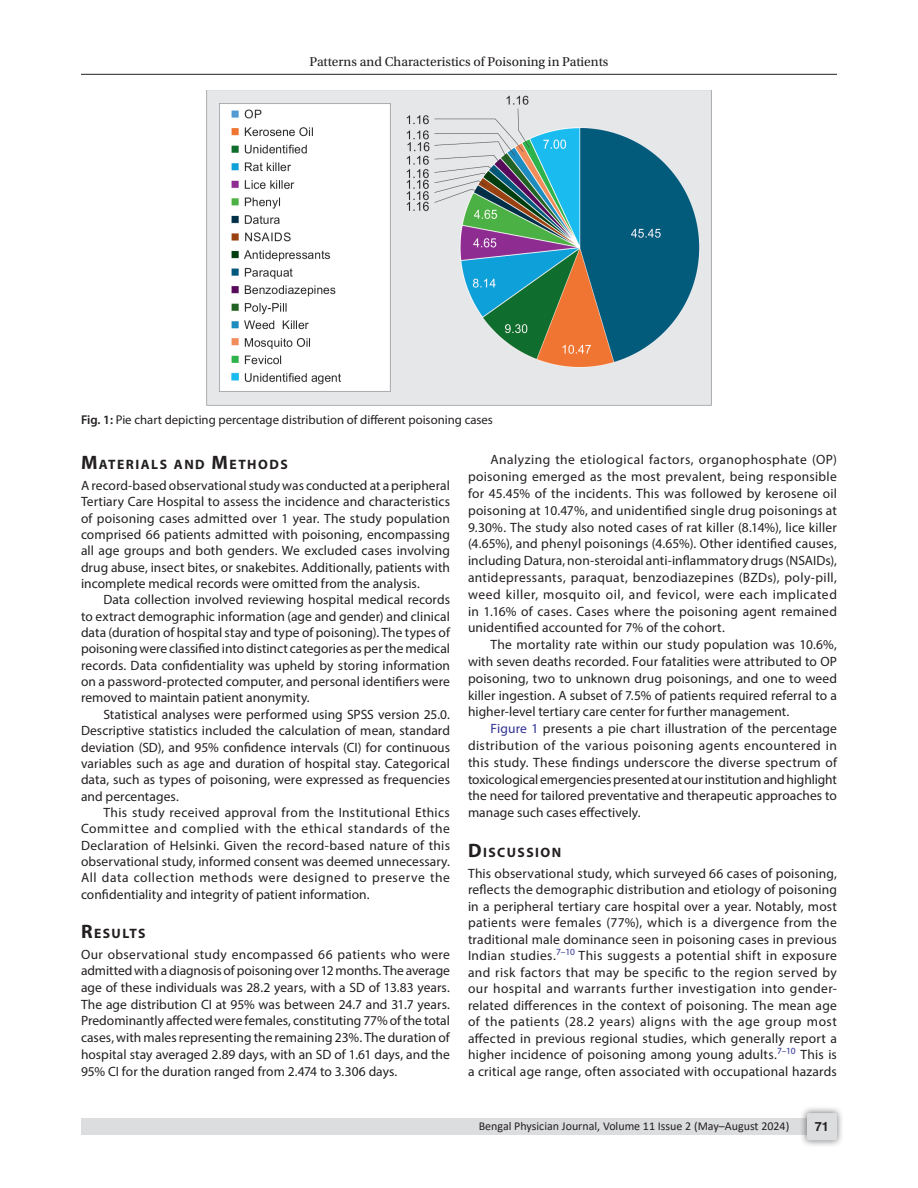
<style>
.page{position:relative;width:918px;height:1188px;background:#fff}
.page>*{position:absolute;margin:0;border:0;box-sizing:border-box;transform-origin:0 0}
.Head-1{font:700 13.65px "Myriad Pro";letter-spacing:.105em;color:#231f20}
.Para-Indent{font:13.5px/16.8px "Myriad Pro";letter-spacing:.005em;color:#231f20;text-align:justify}
.Para-NoIndent{font:13.5px/16.5px "Myriad Pro";letter-spacing:.005em;color:#231f20;text-align:justify}
.t1{font:13.5px "Utopia Std";color:#231f20}
.FigCaption{font:12.75px "Myriad Pro";color:#231f20}
.t2{font:700 12.75px "Helvetica LT Std";color:#231f20}
.t3{font:12px "Calibri";color:#231f20}
.s1{font-weight:600}
.s2{font-size:19.5px}
.s3{color:#2e3092}
</style>
<div class="page">
<hr style="left:81px;top:74px;width:756px;height:1px;background:#231f20">
<div style="left:81px;top:1119px;width:756px;height:16px;background:#dcdddf"></div>
<div style="left:800px;top:1106px;width:44px;height:41px;background:#231f20;opacity:.61"></div>
<div style="left:807px;top:1113px;width:30px;height:27px;background:#dcdddf;border-radius:2px"></div>
<img style="left:207px;top:90px;width:504px;height:316px">
<p class="t1" style="left:310px;top:55px;width:300px">Patterns and Characteristics of Poisoning in Patients</p>
<p class="FigCaption" style="left:81px;top:412px;width:414px"><span class="s1">Fig. 1:</span> Pie chart depicting percentage distribution of different poisoning cases</p>
<p class="Head-1" style="left:81px;top:455px;width:208px"><span class="s2">M</span>ATERIALS AND <span class="s2">M</span>ETHODS</p>
<p class="Para-NoIndent" style="left:81px;top:477px;width:371px">A record-based observational study was conducted at a peripheral Tertiary Care Hospital to assess the incidence and characteristics of poisoning cases admitted over 1 year. The study population comprised 66 patients admitted with poisoning, encompassing all age groups and both genders. We excluded cases involving drug abuse, insect bites, or snakebites. Additionally, patients with incomplete medical records were omitted from the analysis.</p>
<p class="Para-Indent" style="left:81px;top:591px;width:371px;line-height:16.4px;text-indent:22px">Data collection involved reviewing hospital medical records to extract demographic information (age and gender) and clinical data (duration of hospital stay and type of poisoning). The types of poisoning were classified into distinct categories as per the medical records. Data confidentiality was upheld by storing information on a password-protected computer, and personal identifiers were removed to maintain patient anonymity.</p>
<p class="Para-Indent" style="left:81px;top:706px;width:371px;line-height:16.4px;text-indent:22px">Statistical analyses were performed using SPSS version 25.0.<br>Descriptive statistics included the calculation of mean, standard deviation (SD), and 95% confidence intervals (CI) for continuous variables such as age and duration of hospital stay. Categorical data, such as types of poisoning, were expressed as frequencies and percentages.</p>
<p class="Para-Indent" style="left:81px;top:804px;width:371px;line-height:16.4px;text-indent:22px">This study received approval from the Institutional Ethics Committee and complied with the ethical standards of the Declaration of Helsinki. Given the record-based nature of this observational study, informed consent was deemed unnecessary.<br>All data collection methods were designed to preserve the confidentiality and integrity of patient information.</p>
<p class="Head-1" style="left:81px;top:924px;width:66px"><span class="s2">R</span>ESULTS</p>
<p class="Para-NoIndent" style="left:81px;top:946px;width:371px">Our observational study encompassed 66 patients who were admitted with a diagnosis of poisoning over 12 months. The average age of these individuals was 28.2 years, with a SD of 13.83 years.<br>The age distribution CI at 95% was between 24.7 and 31.7 years.<br>Predominantly affected were females, constituting 77% of the total cases, with males representing the remaining 23%. The duration of hospital stay averaged 2.89 days, with an SD of 1.61 days, and the 95% CI for the duration ranged from 2.474 to 3.306 days.</p>
<p class="Para-Indent" style="left:468px;top:451px;width:371px;text-indent:22px">Analyzing the etiological factors, organophosphate (OP) poisoning emerged as the most prevalent, being responsible for 45.45% of the incidents. This was followed by kerosene oil poisoning at 10.47%, and unidentified single drug poisonings at 9.30%. The study also noted cases of rat killer (8.14%), lice killer (4.65%), and phenyl poisonings (4.65%). Other identified causes, including Datura, non-steroidal anti-inflammatory drugs (NSAIDs), antidepressants, paraquat, benzodiazepines (BZDs), poly-pill, weed killer, mosquito oil, and fevicol, were each implicated in 1.16% of cases. Cases where the poisoning agent remained unidentified accounted for 7% of the cohort.</p>
<p class="Para-Indent" style="left:468px;top:636px;width:371px;text-indent:22px">The mortality rate within our study population was 10.6%, with seven deaths recorded. Four fatalities were attributed to OP poisoning, two to unknown drug poisonings, and one to weed killer ingestion. A subset of 7.5% of patients required referral to a higher-level tertiary care center for further management.</p>
<p class="Para-Indent" style="left:468px;top:720px;width:371px;text-indent:22px"><span class="s3">Figure 1</span> presents a pie chart illustration of the percentage distribution of the various poisoning agents encountered in this study. These findings underscore the diverse spectrum of toxicological emergencies presented at our institution and highlight the need for tailored preventative and therapeutic approaches to manage such cases effectively.</p>
<p class="Head-1" style="left:468px;top:843px;width:95px"><span class="s2">D</span>ISCUSSION</p>
<p class="Para-NoIndent" style="left:468px;top:865px;width:371px">This observational study, which surveyed 66 cases of poisoning, reflects the demographic distribution and etiology of poisoning in a peripheral tertiary care hospital over a year. Notably, most patients were females (77%), which is a divergence from the traditional male dominance seen in poisoning cases in previous Indian studies.<sup>7–10</sup> This suggests a potential shift in exposure and risk factors that may be specific to the region served by our hospital and warrants further investigation into gender&shy;related differences in the context of poisoning. The mean age of the patients (28.2 years) aligns with the age group most affected in previous regional studies, which generally report a higher incidence of poisoning among young adults.<sup>7–10</sup> This is a critical age range, often associated with occupational hazards</p>
<p class="t3" style="left:479px;top:1117px;width:312px">Bengal Physician Journal, Volume 11 Issue 2 (May–August 2024)</p>
<p class="t2" style="left:815px;top:1119px;width:16px">71</p>
</div>
